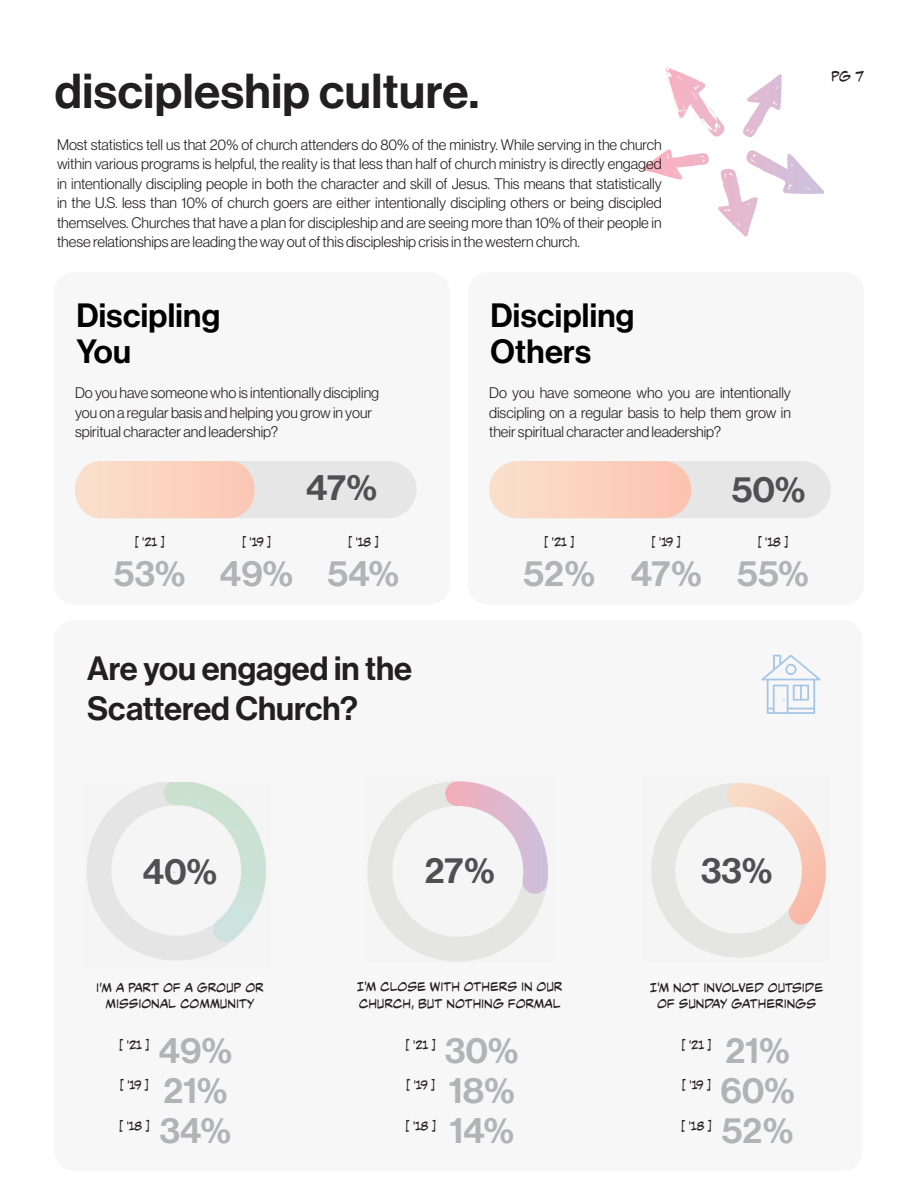
<style>
.page{position:relative;width:918px;height:1188px;background:#fff}
.page>*{position:absolute;margin:0;border:0;box-sizing:border-box;transform-origin:0 0}
.t1{font:48px "N Haas Grotesk DS Pro 65 Md";letter-spacing:.01em;color:#231f20}
.t2{font:36px "N Haas Grotesk DS Pro 65 Md";color:#b2b3b7}
.t3{font:36px "N Haas Grotesk DS Pro 65 Md";color:#505052}
.t4{font:33px/39.6px "N Haas Grotesk DS Pro 65 Md";color:#231f20}
.t5{font:33px "N Haas Grotesk DS Pro 65 Md";letter-spacing:.01em;color:#000}
.t6{font:18px "Might Makes Right BB";color:#231f20}
.t7{font:16.5px/16.5px "Might Makes Right BB";color:#231f20;text-align:center}
.t8{font:15px/19.5px "N Haas Grotesk DS Pro 45 Lt";color:#231f20;text-align:justify}
.t9{font:15px "Might Makes Right BB";letter-spacing:-.02em;color:#231f20}
</style>
<div class="page">
<svg style="left:666px;top:67px;width:59px;height:70px"></svg>
<div style="left:54px;top:272px;width:396px;height:333px;background:#f7f7f8;border-radius:20px"></div>
<div style="left:468px;top:272px;width:396px;height:333px;background:#f7f7f8;border-radius:20px"></div>
<div style="left:75px;top:461px;width:342px;height:57px;background:#e6e6e6;border-radius:29px"></div>
<svg style="left:76px;top:461px;width:179px;height:57px;background:#fad5c2"></svg>
<div style="left:489px;top:461px;width:342px;height:57px;background:#e6e6e6;border-radius:29px"></div>
<svg style="left:490px;top:461px;width:201px;height:57px;background:#fad3c0"></svg>
<div style="left:54px;top:620px;width:808px;height:551px;background:#f7f7f8;border-radius:20px"></div>
<img style="left:86px;top:782px;width:180px;height:179px">
<img style="left:367px;top:781px;width:181px;height:180px">
<img style="left:651px;top:782px;width:175px;height:176px">
<svg style="left:761px;top:655px;width:60px;height:59px"></svg>
<p class="t1" style="left:55px;top:64px;width:426px">discipleship culture.</p>
<p class="t8" style="left:57px;top:135px;width:606px">Most statistics tell us that 20% of church attenders do 80% of the ministry. While serving in the church within various programs is helpful, the reality is that less than half of church ministry is directly engaged in intentionally discipling people in both the character and skill of Jesus. This means that statistically in the U.S. less than 10% of church goers are either intentionally discipling others or being discipled themselves. Churches that have a plan for discipleship and are seeing more than 10% of their people in these relationships are leading the way out of this discipleship crisis in the western church.</p>
<p class="t5" style="left:76px;top:297px;width:145px">Discipling</p>
<p class="t5" style="left:76px;top:333px;width:56px">You</p>
<p class="t5" style="left:490px;top:297px;width:145px">Discipling</p>
<p class="t5" style="left:490px;top:333px;width:102px">Others</p>
<p class="t8" style="left:75px;top:383px;width:306px;text-align:left">Do you have someone who is intentionally discipling you on a regular basis and helping you grow in your spiritual character and leadership?</p>
<p class="t8" style="left:489px;top:383px;width:303px">Do you have someone who you are intentionally discipling on a regular basis to help them grow in their spiritual character and leadership?</p>
<p class="t9" style="left:135px;top:535px;width:31px">[ '21 ]</p>
<p class="t9" style="left:242px;top:535px;width:30px">[ '19 ]</p>
<p class="t2" style="left:114px;top:553px;width:73px">53%</p>
<p class="t2" style="left:220px;top:553px;width:75px">49%</p>
<p class="t3" style="left:306px;top:467px;width:72px">47%</p>
<p class="t3" style="left:732px;top:469px;width:75px">50%</p>
<p class="t9" style="left:348px;top:535px;width:32px">[ '18 ]</p>
<p class="t2" style="left:328px;top:553px;width:73px">54%</p>
<p class="t9" style="left:544px;top:535px;width:31px">[ '21 ]</p>
<p class="t9" style="left:652px;top:535px;width:30px">[ '19 ]</p>
<p class="t2" style="left:524px;top:553px;width:73px">52%</p>
<p class="t2" style="left:631px;top:553px;width:72px">47%</p>
<p class="t9" style="left:758px;top:535px;width:32px">[ '18 ]</p>
<p class="t2" style="left:737px;top:553px;width:73px">55%</p>
<p class="t6" style="left:831px;top:67px;width:34px">PG 7</p>
<p class="t4" style="left:87px;top:649px;width:327px">Are you engaged in the<br>Scattered Church?</p>
<p class="t3" style="left:143px;top:850px;width:76px">40%</p>
<p class="t3" style="left:425px;top:849px;width:71px">27%</p>
<p class="t3" style="left:701px;top:850px;width:73px">33%</p>
<p class="t7" style="left:96px;top:979px;width:169px">I’M A PART OF A GROUP OR<br>MISSIONAL COMMUNITY</p>
<p class="t7" style="left:357px;top:979px;width:207px;text-align:left">I'M CLOSE WITH OTHERS IN OUR<br>CHURCH, BUT NOTHING FORMAL</p>
<p class="t7" style="left:650px;top:979px;width:175px">I'M NOT INVOLVED OUTSIDE<br>OF SUNDAY GATHERINGS</p>
<p class="t9" style="left:119px;top:1037px;width:31px">[ '21 ]</p>
<p class="t2" style="left:159px;top:1029px;width:75px">49%</p>
<p class="t9" style="left:406px;top:1037px;width:31px">[ '21 ]</p>
<p class="t2" style="left:445px;top:1029px;width:75px">30%</p>
<p class="t9" style="left:681px;top:1037px;width:31px">[ '21 ]</p>
<p class="t2" style="left:725px;top:1029px;width:66px">21%</p>
<p class="t9" style="left:120px;top:1077px;width:30px">[ '19 ]</p>
<p class="t2" style="left:163px;top:1069px;width:66px">21%</p>
<p class="t9" style="left:406px;top:1077px;width:30px">[ '19 ]</p>
<p class="t2" style="left:449px;top:1069px;width:67px">18%</p>
<p class="t9" style="left:682px;top:1077px;width:30px">[ '19 ]</p>
<p class="t2" style="left:720px;top:1069px;width:76px">60%</p>
<p class="t9" style="left:119px;top:1118px;width:32px">[ '18 ]</p>
<p class="t2" style="left:160px;top:1110px;width:73px">34%</p>
<p class="t9" style="left:405px;top:1118px;width:32px">[ '18 ]</p>
<p class="t2" style="left:449px;top:1110px;width:66px">14%</p>
<p class="t9" style="left:681px;top:1118px;width:32px">[ '18 ]</p>
<p class="t2" style="left:722px;top:1110px;width:73px">52%</p>
</div>
